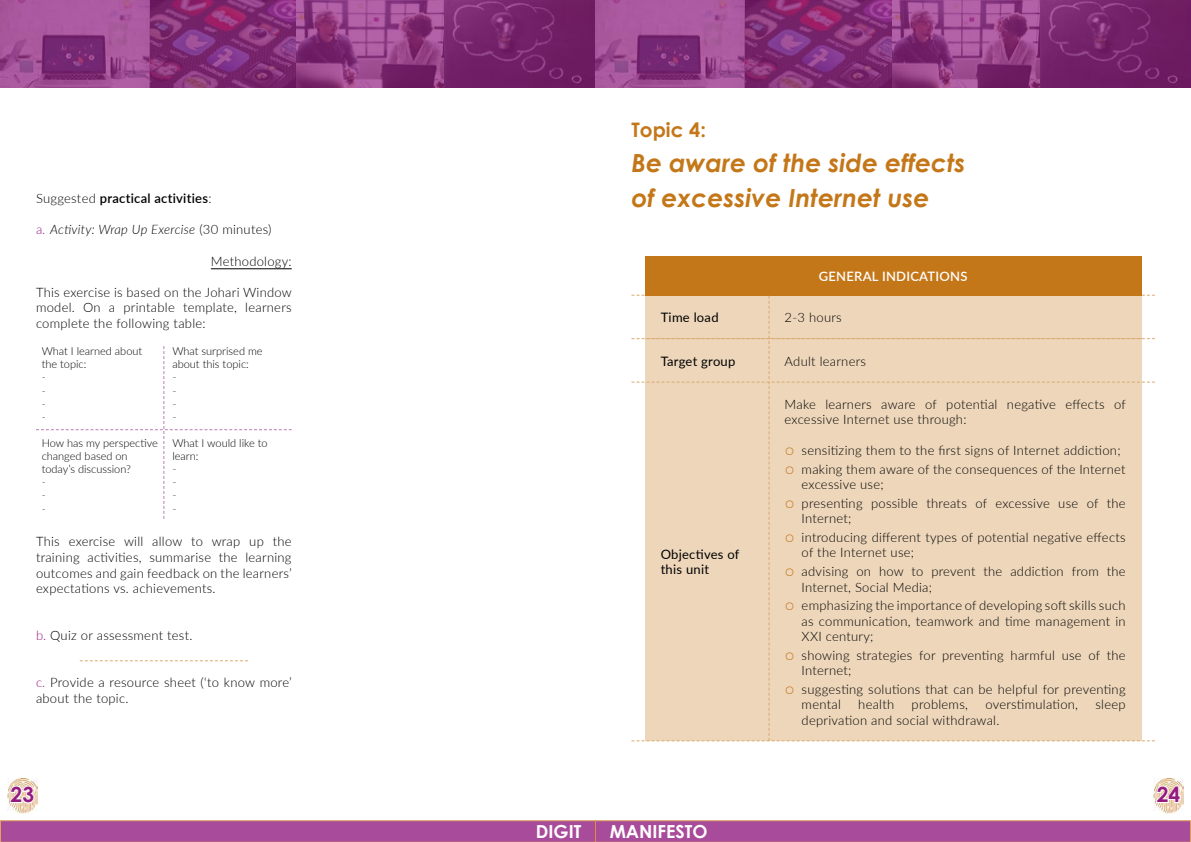
<style>
.page{position:relative;width:1191px;height:842px;background:#fff}
.page>*{position:absolute;margin:0;border:0;box-sizing:border-box;transform-origin:0 0}
.t1{font:italic 700 25px/35px "Century Gothic";color:#c47718}
.t2{font:700 21px "Century Gothic";color:#951b81}
.t3{font:700 20px "Century Gothic";color:#c47718}
.t4{font:700 18px "Century Gothic";color:#fff}
.t5{font:300 13px/15.6px "Lato";letter-spacing:.02em;color:#000}
.t6{font:13px/15.6px "Lato";letter-spacing:.02em;color:#000}
.t7{font:italic 300 13px "Lato";letter-spacing:.02em;color:#000}
.t8{font:600 13px "Lato";letter-spacing:.02em;color:#000}
.t9{font:600 13px "Lato";letter-spacing:.02em;color:#fff}
.t10{font:300 11px/13.2px "Lato";color:#000}
.s1{font-weight:300}
.s2{font-style:normal;color:#951b81}
.s3{font-style:normal}
.s4{color:#951b81}
.s5{color:#c47718}
</style>
<div class="page">
<svg style="left:0;top:820px;width:1191px;height:22px"></svg>
<img style="left:7px;top:778px;width:31px;height:35px">
<img style="left:1153px;top:778px;width:30px;height:35px">
<hr style="left:211px;top:269px;width:81px;height:1px;background:#000">
<svg style="left:8px;top:784px;width:28px;height:21px"></svg>
<svg style="left:36px;top:346px;width:256px;height:173px"></svg>
<svg style="left:80px;top:660px;width:168px;height:1px"></svg>
<svg style="left:0;top:0;width:595px;height:88px"></svg>
<svg style="left:1154px;top:784px;width:27px;height:20px"></svg>
<svg style="left:595px;top:0;width:596px;height:88px"></svg>
<div style="left:645px;top:256px;width:496px;height:40px;background:#c47718"></div>
<div style="left:631px;top:295px;width:524px;height:446px;background:#edd6ba"></div>
<p class="t8" style="left:36px;top:189px;width:177px"><span class="s1">Suggested</span> practical activities<span class="s1">:</span></p>
<p class="t7" style="left:36px;top:221px;width:237px"><span class="s2">a.</span> Activity: Wrap Up Exercise <span class="s3">(30 minutes)</span></p>
<p class="t5" style="left:211px;top:253px;width:82px">Methodology:</p>
<p class="t5" style="left:36px;top:284px;width:257px;text-align:justify">This exercise is based on the Johari Window model. On a printable template, learners complete the following table:</p>
<p class="t10" style="left:42px;top:344px;width:102px">What I learned about the topic:<br>-<br>-<br>-<br>-</p>
<p class="t10" style="left:172px;top:344px;width:92px">What surprised me about this topic:<br>-<br>-<br>-<br>-</p>
<p class="t10" style="left:42px;top:436px;width:118px">How has my perspective changed based on today’s discussion?<br>-<br>-<br>-</p>
<p class="t10" style="left:172px;top:436px;width:97px">What I would like to learn:<br>-<br>-<br>-<br>-</p>
<p class="t5" style="left:36px;top:533px;width:257px;text-align:justify">This exercise will allow to wrap up the training activities, summarise the learning outcomes and gain feedback on the learners’ expectations vs. achievements.</p>
<p class="t5" style="left:36px;top:627px;width:158px"><span class="s4">b.</span> Quiz or assessment test.</p>
<p class="t5" style="left:36px;top:674px;width:257px"><span class="s4">c.</span> Provide a resource sheet (‘to know more’ about the topic.</p>
<h2 class="t2" style="left:11px;top:779px;width:25px">23</h2>
<h3 class="t3" style="left:631px;top:114px;width:76px">Topic 4:</h3>
<h1 class="t1" style="left:631px;top:144px;width:335px">Be aware of the side effects of excessive Internet use</h1>
<p class="t9" style="left:818px;top:267px;width:150px">GENERAL INDICATIONS</p>
<p class="t6" style="left:660px;top:309px;width:59px">Time load</p>
<p class="t5" style="left:784px;top:309px;width:59px">2-3 hours</p>
<p class="t5" style="left:784px;top:353px;width:83px">Adult learners</p>
<p class="t5" style="left:784px;top:396px;width:343px">Make learners aware of potential negative effects of excessive Internet use through:</p>
<p class="t5" style="left:784px;top:442px;width:337px"><span class="s5">○</span> sensitizing them to the first signs of Internet addiction;</p>
<p class="t5" style="left:801px;top:461px;width:325px;text-indent:-17px"><span class="s5">○</span> making them aware of the consequences of the Internet excessive use;</p>
<p class="t5" style="left:801px;top:495px;width:325px;text-indent:-17px"><span class="s5">○</span> presenting possible threats of excessive use of the<br>Internet;</p>
<p class="t5" style="left:801px;top:529px;width:325px;text-indent:-17px"><span class="s5">○</span> introducing different types of potential negative effects of the Internet use;</p>
<p class="t5" style="left:801px;top:563px;width:325px;text-indent:-17px"><span class="s5">○</span> advising on how to prevent the addiction from the<br>Internet, Social Media;</p>
<p class="t5" style="left:801px;top:597px;width:325px;text-align:justify;text-indent:-17px"><span class="s5">○</span> emphasizing the importance of developing soft skills such as communication, teamwork and time management in XXI century;</p>
<p class="t5" style="left:801px;top:647px;width:325px;text-indent:-17px"><span class="s5">○</span> showing strategies for preventing harmful use of the<br>Internet;</p>
<p class="t5" style="left:801px;top:681px;width:325px;text-indent:-17px"><span class="s5">○</span> suggesting solutions that can be helpful for preventing mental</p>
<p class="t6" style="left:660px;top:353px;width:76px">Target group</p>
<p class="t6" style="left:660px;top:546px;width:80px">Objectives of this unit</p>
<p class="t5" style="left:858px;top:696px;width:37px">health</p>
<p class="t5" style="left:911px;top:696px;width:58px">problems,</p>
<p class="t5" style="left:985px;top:696px;width:94px">overstimulation,</p>
<p class="t5" style="left:1095px;top:696px;width:32px">sleep</p>
<p class="t5" style="left:801px;top:712px;width:199px">deprivation and social withdrawal.</p>
<h3 class="t4" style="left:536px;top:818px;width:47px">DIGIT</h3>
<h3 class="t4" style="left:609px;top:818px;width:99px">MANIFESTO</h3>
<h2 class="t2" style="left:1156px;top:778px;width:25px">24</h2>
</div>
